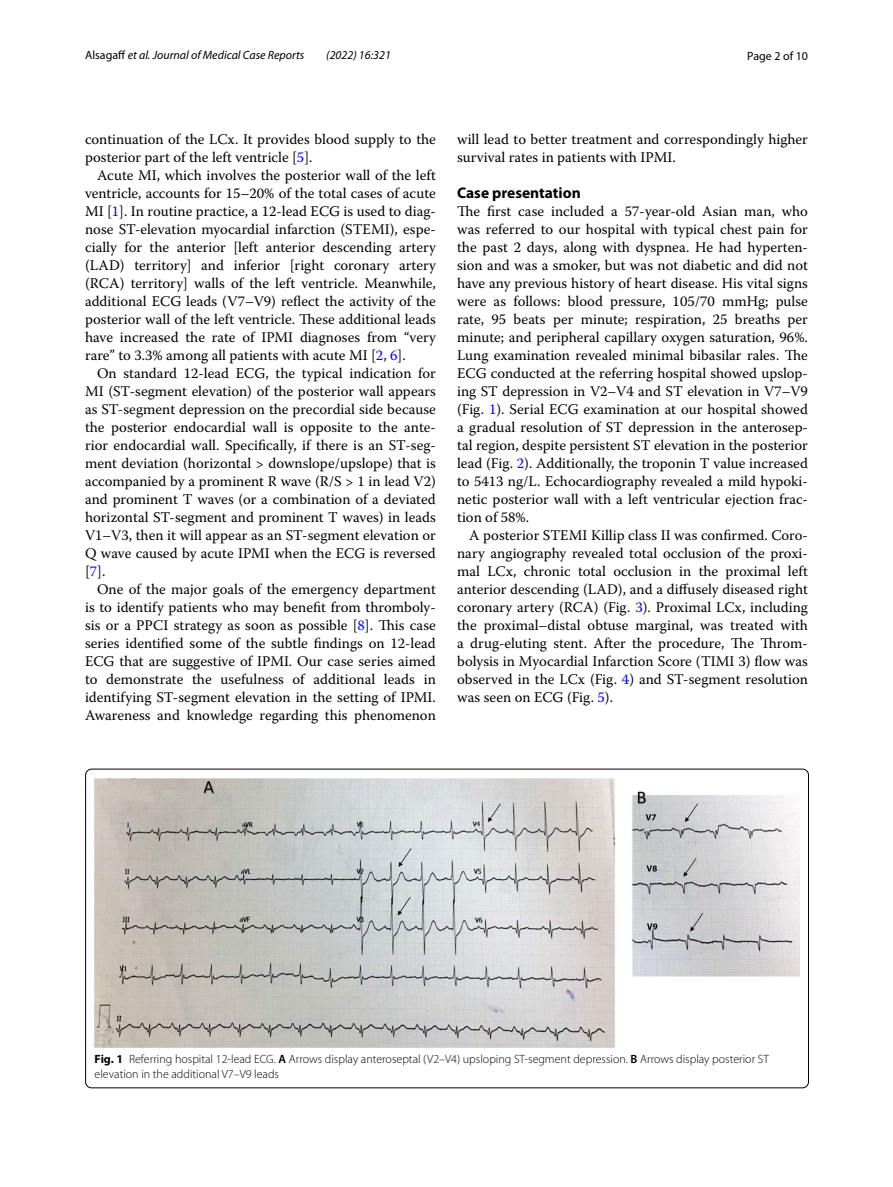
<style>
.page{position:relative;width:893px;height:1187px;background:#fff}
.page>*{position:absolute;margin:0;border:0;box-sizing:border-box;transform-origin:0 0}
.t1{font:700 15.45px "Myriad Pro";color:#000}
.t2{font:14.7px/18px "Warnock Pro";color:#000;text-align:justify}
.t3{font:300 12px/15px "Myriad Pro";color:#000}
.t4{font:italic 12px "Myriad Pro";color:#000}
.t5{font:12px "Myriad Pro";color:#000}
.s1{font-style:normal}
.s2{color:#00f}
.s3{font-weight:700}
.s4{font-weight:600}
</style>
<div class="page">
<img style="left:94px;top:778px;width:706px;height:269px">
<p class="t4" style="left:85px;top:48px;width:221px"><span class="s1">Alsagaff</span> et al. Journal of Medical Case Reports</p>
<p class="t4" style="left:326px;top:48px;width:66px">(2022) 16:321</p>
<p class="t5" style="left:747px;top:48px;width:62px">Page 2 of 10</p>
<p class="t2" style="left:85px;top:130px;width:352px">continuation of the LCx. It provides blood supply to the posterior part of the left ventricle [<span class="s2">5</span>].</p>
<p class="t2" style="left:85px;top:166px;width:352px;text-indent:12px">Acute MI, which involves the posterior wall of the left ventricle, accounts for 15–20% of the total cases of acute MI [<span class="s2">1</span>]. In routine practice, a 12-lead ECG is used to diag&shy;nose ST-elevation myocardial infarction (STEMI), espe&shy;cially for the anterior [left anterior descending artery (LAD) territory] and inferior [right coronary artery (RCA) territory] walls of the left ventricle. Meanwhile, additional ECG leads (V7–V9) reflect the activity of the posterior wall of the left ventricle. These additional leads have increased the rate of IPMI diagnoses from “very rare” to 3.3% among all patients with acute MI [<span class="s2">2</span>, <span class="s2">6</span>].</p>
<p class="t2" style="left:85px;top:364px;width:352px;text-indent:12px">On standard 12-lead ECG, the typical indication for MI (ST-segment elevation) of the posterior wall appears as ST-segment depression on the precordial side because the posterior endocardial wall is opposite to the ante&shy;rior endocardial wall. Specifically, if there is an ST-seg&shy;ment deviation (horizontal &gt; downslope/upslope) that is accompanied by a prominent R wave (R/S &gt; 1 in lead V2) and prominent T waves (or a combination of a deviated horizontal ST-segment and prominent T waves) in leads V1–V3, then it will appear as an ST-segment elevation or Q wave caused by acute IPMI when the ECG is reversed [<span class="s2">7</span>].</p>
<p class="t2" style="left:85px;top:580px;width:352px;text-indent:12px">One of the major goals of the emergency department is to identify patients who may benefit from thromboly&shy;sis or a PPCI strategy as soon as possible [<span class="s2">8</span>]. This case series identified some of the subtle findings on 12-lead ECG that are suggestive of IPMI. Our case series aimed to demonstrate the usefulness of additional leads in identifying ST-segment elevation in the setting of IPMI.<br>Awareness and knowledge regarding this phenomenon</p>
<p class="t2" style="left:457px;top:130px;width:352px">will lead to better treatment and correspondingly higher survival rates in patients with IPMI.</p>
<p class="t1" style="left:457px;top:182px;width:125px">Case presentation</p>
<p class="t2" style="left:457px;top:202px;width:352px">The first case included a 57-year-old Asian man, who was referred to our hospital with typical chest pain for the past 2 days, along with dyspnea. He had hyperten&shy;sion and was a smoker, but was not diabetic and did not have any previous history of heart disease. His vital signs were as follows: blood pressure, 105/70 mmHg; pulse rate, 95 beats per minute; respiration, 25 breaths per minute; and peripheral capillary oxygen saturation, 96%.<br>Lung examination revealed minimal bibasilar rales. The ECG conducted at the referring hospital showed upslop&shy;ing ST depression in V2–V4 and ST elevation in V7–V9 (Fig. <span class="s2">1</span>). Serial ECG examination at our hospital showed a gradual resolution of ST depression in the anterosep&shy;tal region, despite persistent ST elevation in the posterior lead (Fig. <span class="s2">2</span>). Additionally, the troponin T value increased to 5413 ng/L. Echocardiography revealed a mild hypoki&shy;netic posterior wall with a left ventricular ejection frac&shy;tion of 58%.</p>
<p class="t2" style="left:457px;top:526px;width:352px;text-indent:12px">A posterior STEMI Killip class II was confirmed. Coro&shy;nary angiography revealed total occlusion of the proxi&shy;mal LCx, chronic total occlusion in the proximal left anterior descending (LAD), and a diffusely diseased right coronary artery (RCA) (Fig. <span class="s2">3</span>). Proximal LCx, including the proximal–distal obtuse marginal, was treated with a drug-eluting stent. After the procedure, The Throm&shy;bolysis in Myocardial Infarction Score (TIMI 3) flow was observed in the LCx (Fig. <span class="s2">4</span>) and ST-segment resolution was seen on ECG (Fig. <span class="s2">5</span>).</p>
<p class="t3" style="left:95px;top:1051px;width:676px"><span class="s3">Fig. 1</span> Referring hospital 12-lead ECG. <span class="s4">A</span> Arrows display anteroseptal (V2–V4) upsloping ST-segment depression. <span class="s4">B</span> Arrows display posterior ST elevation in the additional V7–V9 leads</p>
</div>
